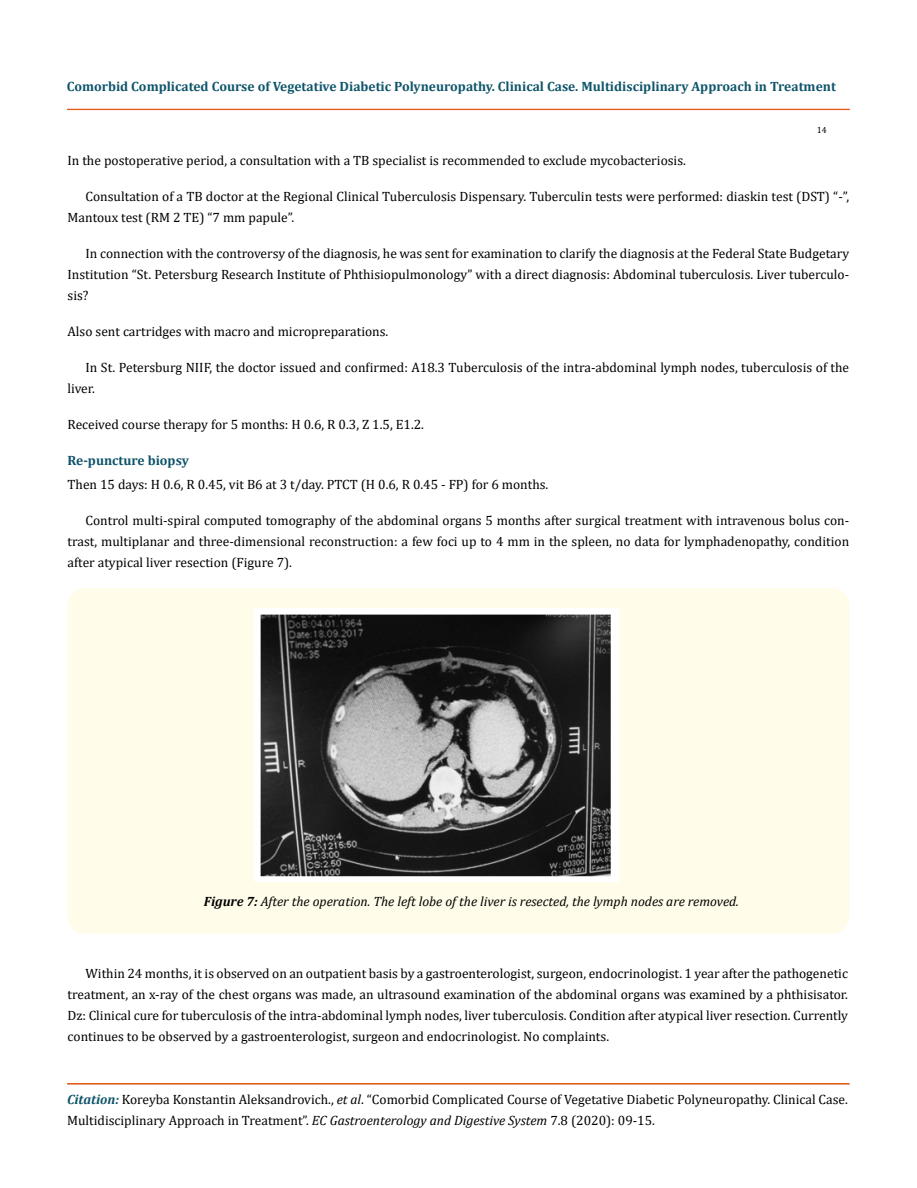
<style>
.page{position:relative;width:917px;height:1188px;background:#fff}
.page>*{position:absolute;margin:0;border:0;box-sizing:border-box;transform-origin:0 0}
.t1{font:13.5px/21px "Cambria";color:#000}
.t2{font:700 13.5px "Cambria";color:#0e546a}
.t3{font:italic 13.5px "Cambria";color:#000}
.t4{font:9px "Cambria";color:#000}
.s1{font-weight:700}
.s2{font-weight:700;font-style:italic;color:#0e546a}
.s3{font-style:italic}
</style>
<div class="page">
<div style="left:67px;top:109px;width:782px;height:1px;border:1px solid #e05d1a"></div>
<div style="left:67px;top:588px;width:782px;height:346px;background:#fffde9;border-radius:18px"></div>
<img style="left:255px;top:609px;width:363px;height:273px">
<p class="t2" style="left:67px;top:77px;width:770px">Comorbid Complicated Course of Vegetative Diabetic Polyneuropathy. Clinical Case. Multidisciplinary Approach in Treatment</p>
<p class="t4" style="left:816px;top:124px;width:11px">14</p>
<p class="t1" style="left:68px;top:149px;width:620px">In the postoperative period, a consultation with a TB specialist is recommended to exclude mycobacteriosis.</p>
<p class="t1" style="left:68px;top:185px;width:783px;text-indent:18px">Consultation of a TB doctor at the Regional Clinical Tuberculosis Dispensary. Tuberculin tests were performed: diaskin test (DST) “-”,<br>Mantoux test (RM 2 TE) “7 mm papule”.</p>
<p class="t1" style="left:68px;top:242px;width:783px;text-align:justify;text-indent:18px">In connection with the controversy of the diagnosis, he was sent for examination to clarify the diagnosis at the Federal State Budgetary Institution “St. Petersburg Research Institute of Phthisiopulmonology” with a direct diagnosis: Abdominal tuberculosis. Liver tuberculo&shy;sis?</p>
<p class="t1" style="left:68px;top:320px;width:322px">Also sent cartridges with macro and micropreparations.</p>
<p class="t1" style="left:68px;top:356px;width:783px;text-indent:18px">In St. Petersburg NIIF, the doctor issued and confirmed: A18.3 Tuberculosis of the intra-abdominal lymph nodes, tuberculosis of the liver.</p>
<p class="t1" style="left:68px;top:413px;width:358px">Received course therapy for 5 months: H 0.6, R 0.3, Z 1.5, E1.2.</p>
<p class="t2" style="left:68px;top:450px;width:123px">Re-puncture biopsy</p>
<p class="t1" style="left:68px;top:473px;width:482px">Then 15 days: H 0.6, R 0.45, vit B6 at 3 t/day. PTCT (H 0.6, R 0.45 - FP) for 6 months.</p>
<p class="t1" style="left:68px;top:509px;width:783px;text-align:justify;text-indent:18px">Control multi-spiral computed tomography of the abdominal organs 5 months after surgical treatment with intravenous bolus con&shy;trast, multiplanar and three-dimensional reconstruction: a few foci up to 4 mm in the spleen, no data for lymphadenopathy, condition after atypical liver resection (Figure 7).</p>
<p class="t3" style="left:204px;top:892px;width:536px"><span class="s1">Figure 7:</span> After the operation. The left lobe of the liver is resected, the lymph nodes are removed.</p>
<p class="t1" style="left:68px;top:963px;width:782px;text-align:justify;text-indent:18px">Within 24 months, it is observed on an outpatient basis by a gastroenterologist, surgeon, endocrinologist. 1 year after the pathogenetic treatment, an x-ray of the chest organs was made, an ultrasound examination of the abdominal organs was examined by a phthisisator.<br>Dz: Clinical cure for tuberculosis of the intra-abdominal lymph nodes, liver tuberculosis. Condition after atypical liver resection. Currently continues to be observed by a gastroenterologist, surgeon and endocrinologist. No complaints.</p>
<p class="t1" style="left:67px;top:1089px;width:782px"><span class="s2">Citation:</span> Koreyba Konstantin Aleksandrovich., <span class="s3">et al</span>. “Comorbid Complicated Course of Vegetative Diabetic Polyneuropathy. Clinical Case.<br>Multidisciplinary Approach in Treatment”. <span class="s3">EC Gastroenterology and Digestive System</span> 7.8 (2020): 09-15.</p>
</div>
